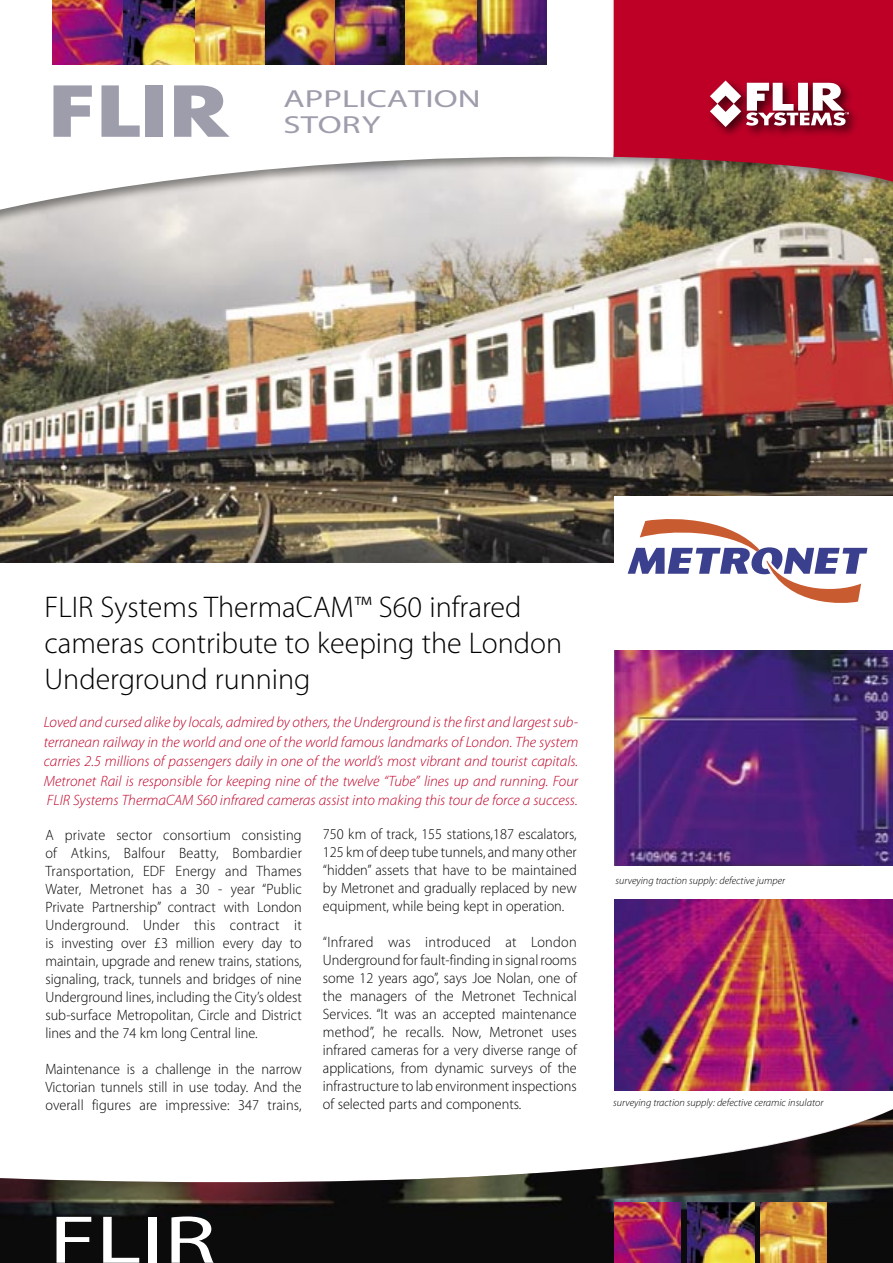
<style>
.page{position:relative;width:893px;height:1263px;background:#fff}
.page>*{position:absolute;margin:0;border:0;box-sizing:border-box;transform-origin:0 0}
.Normaal{font:700 68.1px "Futura Std";color:#9e9dac;scale:1.3 1}
.Normaal-2{font:68.1px "Myriad Pro";color:#fff;scale:1.41 1}
.Titel{font:300 30px/36px "Myriad Pro";color:#000}
.Normaal-3{font:24.75px "Myriad Pro";color:#9e9dac;scale:1.41 1}
.BODY{font:300 15px/18px "Myriad Pro";color:#000;text-align:justify;scale:.95 1}
.INLEIDING{font:italic 300 15px/19.5px "Myriad Pro";color:#be0027;text-align:justify}
.Bijschrift{font:italic 300 10.5px "Myriad Pro";color:#000}
</style>
<div class="page">
<img style="left:0;top:203px;width:893px;height:359px">
<svg style="left:614px;top:1090px;width:279px;height:1px"></svg>
<div style="left:0;top:0;width:629px;height:229px;background:#000;opacity:.45"></div>
<svg style="left:0;top:0;width:617px;height:216px"></svg>
<img style="left:0;top:1109px;width:893px;height:154px">
<img style="left:265px;top:0;width:70px;height:65px">
<img style="left:335px;top:0;width:71px;height:65px">
<img style="left:476px;top:0;width:71px;height:65px">
<img style="left:406px;top:0;width:70px;height:65px">
<img style="left:53px;top:0;width:71px;height:65px">
<img style="left:194px;top:0;width:71px;height:65px">
<img style="left:124px;top:0;width:70px;height:65px">
<div style="left:608px;top:0;width:285px;height:203px;background:#000;opacity:.45"></div>
<svg style="left:614px;top:0;width:279px;height:191px;background:#b61833"></svg>
<div style="left:705px;top:76px;width:157px;height:64px;background:#000;opacity:.66"></div>
<svg style="left:710px;top:80px;width:139px;height:47px"></svg>
<img style="left:614px;top:1203px;width:67px;height:60px">
<img style="left:760px;top:1203px;width:67px;height:60px">
<img style="left:687px;top:1203px;width:67px;height:60px">
<img style="left:614px;top:651px;width:279px;height:215px">
<div style="left:614px;top:497px;width:279px;height:122px;background:#fff"></div>
<svg style="left:628px;top:519px;width:239px;height:84px"></svg>
<img style="left:614px;top:899px;width:279px;height:191px">
<p class="Normaal" style="left:48px;top:66px;width:141px">FLIR</p>
<p class="Normaal-3" style="left:284px;top:85px;width:141px">APPLICATION</p>
<p class="Normaal-3" style="left:284px;top:111px;width:70px">STORY</p>
<p class="Titel" style="left:45px;top:589px;width:519px">FLIR Systems ThermaCAM™ S60 infrared cameras contribute to keeping the London<br>Underground running</p>
<p class="INLEIDING" style="left:44px;top:713px;width:536px">Loved and cursed alike by locals, admired by others, the Underground is the first and largest sub&shy;terranean railway in the world and one of the world famous landmarks of London. The system carries 2.5 millions of passengers daily in one of the world’s most vibrant and tourist capitals.<br>Metronet Rail is responsible for keeping nine of the twelve “Tube” lines up and running. Four FLIR Systems ThermaCAM S60 infrared cameras assist into making this tour de force a success.</p>
<p class="BODY" style="left:45px;top:826px;width:272px">A private sector consortium consisting of Atkins, Balfour Beatty, Bombardier Transportation, EDF Energy and Thames Water, Metronet has a 30 - year “Public Private Partnership” contract with London Underground. Under this contract it is investing over £3 million every day to maintain, upgrade and renew trains, stations, signaling, track, tunnels and bridges of nine Underground lines, including the City’s oldest sub-surface Metropolitan, Circle and District lines and the 74 km long Central line.</p>
<p class="BODY" style="left:45px;top:1060px;width:271px">Maintenance is a challenge in the narrow Victorian tunnels still in use today. And the overall figures are impressive: 347 trains,</p>
<p class="BODY" style="left:323px;top:826px;width:269px">750 km of track, 155 stations,187 escalators, 125 km of deep tube tunnels, and many other “hidden” assets that have to be maintained by Metronet and gradually replaced by new equipment, while being kept in operation.</p>
<p class="BODY" style="left:323px;top:934px;width:269px">“Infrared was introduced at London Underground for fault-finding in signal rooms some 12 years ago”, says Joe Nolan, one of the managers of the Metronet Technical Services. “It was an accepted maintenance method”, he recalls. Now, Metronet uses infrared cameras for a very diverse range of applications, from dynamic surveys of the infrastructure to lab environment inspections of selected parts and components.</p>
<p class="Bijschrift" style="left:615px;top:875px;width:171px">surveying traction supply: defective jumper</p>
<p class="Bijschrift" style="left:613px;top:1097px;width:212px">surveying traction supply: defective ceramic insulator</p>
<p class="Normaal-2" style="left:49px;top:1203px;width:120px">FLIR</p>
</div>
